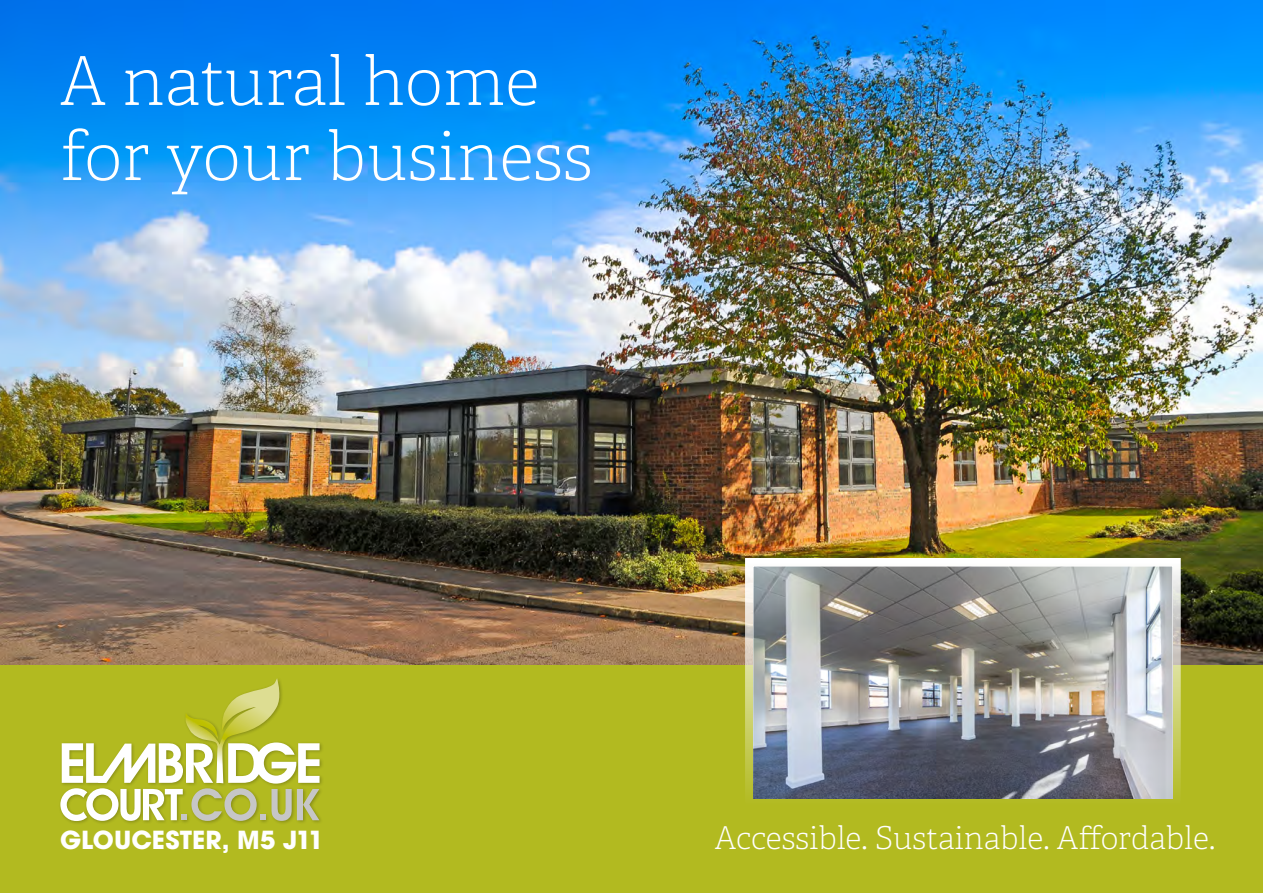
<style>
.page{position:relative;width:1263px;height:893px;background:#b2ba20}
.page>*{position:absolute;margin:0;border:0;box-sizing:border-box;transform-origin:0 0}
.t1{font:100 67.5px/75.2px "Adelle";color:#fff}
.t2{font:100 31.5px "Adelle";color:#fff}
.t3{font:700 24.75px "ITC Avant Garde Pro";color:#fff}
</style>
<div class="page">
<div style="left:58px;top:676px;width:266px;height:149px;background:#000;opacity:.25"></div>
<svg style="left:60px;top:678px;width:260px;height:143px"></svg>
<img style="left:0;top:0;width:1263px;height:665px">
<img style="left:743px;top:556px;width:439px;height:243px">
<h1 class="t1" style="left:60px;top:45px;width:534px">A natural home for your business</h1>
<p class="t3" style="left:60px;top:823px;width:265px">GLOUCESTER, M5 J11</p>
<p class="t2" style="left:715px;top:819px;width:502px">Accessible. Sustainable. Affordable.</p>
</div>
